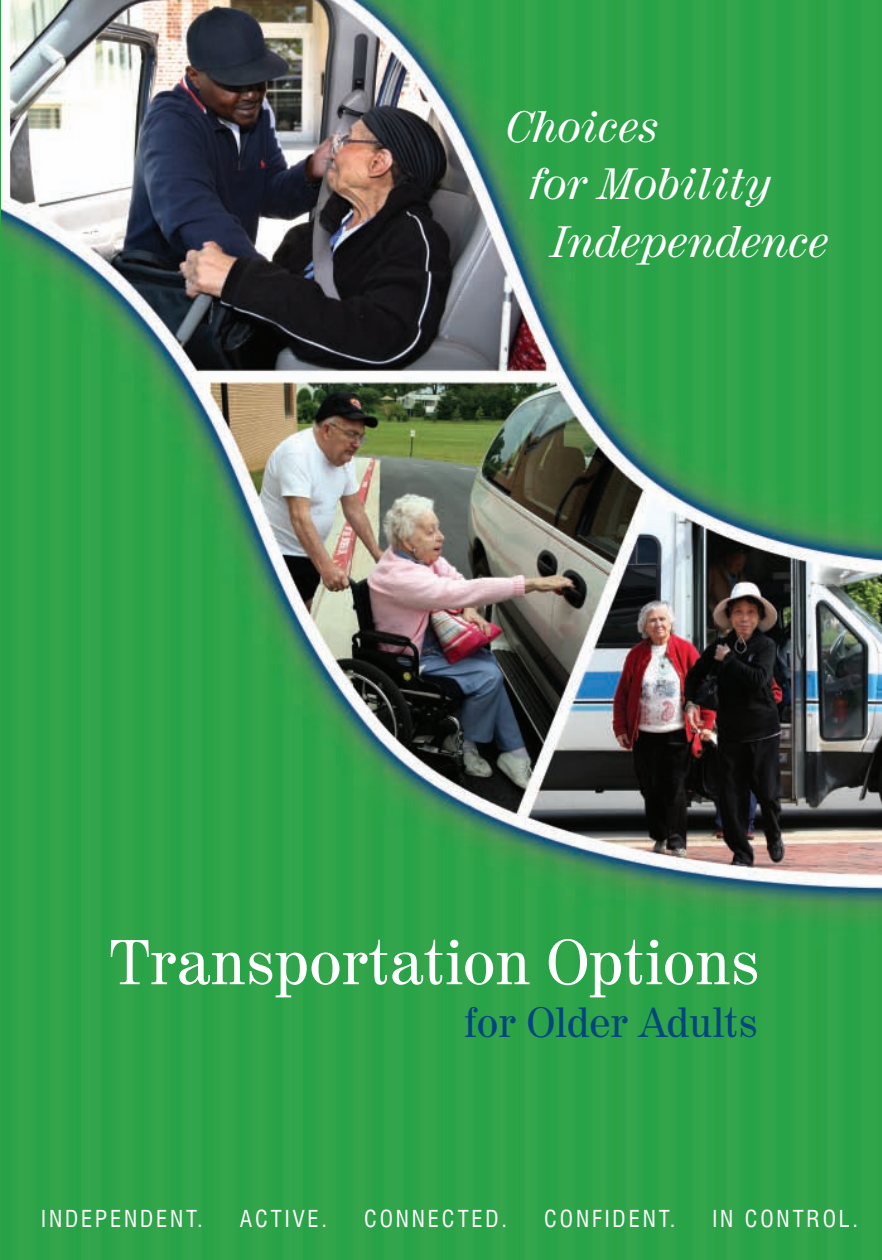
<style>
.page{position:relative;width:882px;height:1260px;background:#fff}
.page>*{position:absolute;margin:0;border:0;box-sizing:border-box;transform-origin:0 0}
.t1{font:63px "Century 725 BT";color:#fff}
.t2{font:italic 43.75px "Century 725 BT";color:#fff}
.t3{font:42px "Century 725 BT";color:#01457f}
.t4{font:condensed 22.75px "Swiss 721 BT";letter-spacing:.125em;color:#fff}
</style>
<div class="page">
<img style="left:1px;top:0;width:881px;height:1260px">
<h2 class="t2" style="left:507px;top:111px;width:154px">Choices</h2>
<h2 class="t2" style="left:529px;top:169px;width:245px">for Mobility</h2>
<h2 class="t2" style="left:552px;top:226px;width:279px">Independence</h2>
<h1 class="t1" style="left:110px;top:940px;width:652px">Transportation Options</h1>
<h3 class="t3" style="left:464px;top:1008px;width:295px">for Older Adults</h3>
<p class="t4" style="left:41px;top:1210px;width:163px">INDEPENDENT.</p>
<p class="t4" style="left:240px;top:1210px;width:89px">ACTIVE.</p>
<p class="t4" style="left:364px;top:1210px;width:145px">CONNECTED.</p>
<p class="t4" style="left:544px;top:1210px;width:133px">CONFIDENT.</p>
<p class="t4" style="left:712px;top:1210px;width:147px">IN CONTROL.</p>
</div>
